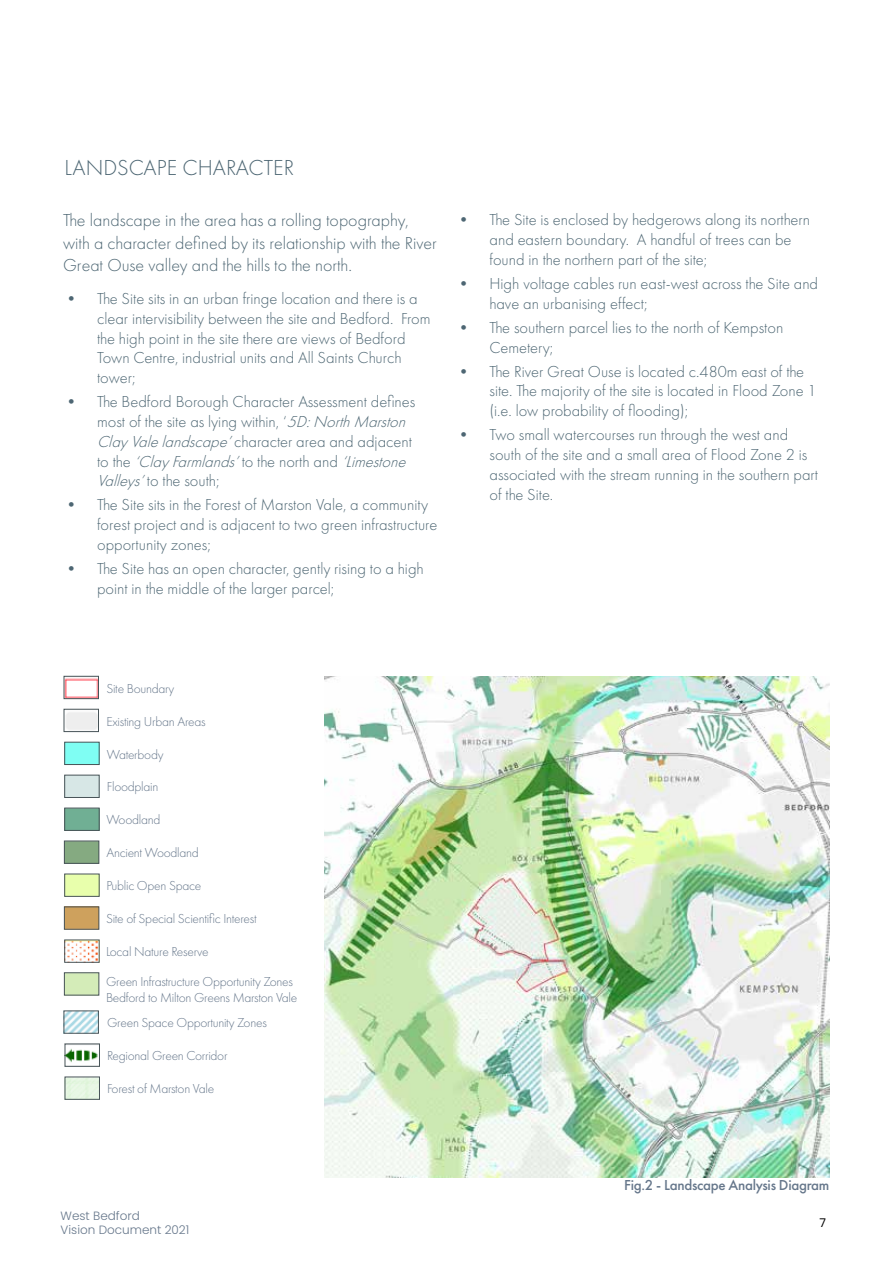
<style>
.page{position:relative;width:893px;height:1263px;background:#fff}
.page>*{position:absolute;margin:0;border:0;box-sizing:border-box;transform-origin:0 0}
.t1{font:300 22.5px "Futura PT";color:#4d6673}
.t2{font:300 18px/22.5px "Futura PT";color:#4d6673}
.t3{font:300 16.5px/19.8px "Futura PT";color:#4d6673}
.t4{font:500 15px "Futura PT";letter-spacing:-.02em;color:#66778b}
.t5{font:300 13.5px/16.2px "Futura PT";letter-spacing:-.02em;color:#66778b}
.t6{font:300 12px/14.4px "Poppins";color:#66778b}
.t7{font:12px "Poppins";color:#000}
.s1{font-style:italic}
</style>
<div class="page">
<img style="left:324px;top:676px;width:505px;height:502px">
<img style="left:66px;top:678px;width:31px;height:19px">
<div style="left:64px;top:676px;width:35px;height:23px;border:1px solid #485458"></div>
<div style="left:64px;top:709px;width:35px;height:23px;border:1px solid #485458"></div>
<div style="left:65px;top:742px;width:34px;height:23px;border:1px solid #485458"></div>
<div style="left:65px;top:775px;width:34px;height:23px;border:1px solid #485458"></div>
<div style="left:65px;top:808px;width:34px;height:22px;border:1px solid #485458"></div>
<div style="left:64px;top:841px;width:35px;height:22px;border:1px solid #485458"></div>
<img style="left:66px;top:909px;width:31px;height:18px">
<div style="left:64px;top:907px;width:35px;height:22px;border:1px solid #485458"></div>
<img style="left:67px;top:942px;width:30px;height:18px">
<div style="left:64px;top:972px;width:35px;height:23px;border:1px solid #485458"></div>
<img style="left:66px;top:1013px;width:31px;height:18px">
<img style="left:67px;top:1048px;width:31px;height:15px">
<img style="left:67px;top:1079px;width:31px;height:18px">
<h1 class="t1" style="left:65px;top:155px;width:231px">LANDSCAPE CHARACTER</h1>
<p class="t2" style="left:63px;top:209px;width:375px">The landscape in the area has a rolling topography, with a character defined by its relationship with the River<br>Great Ouse valley and the hills to the north.</p>
<p class="t3" style="left:97px;top:289px;width:335px;text-indent:-34px">• The Site sits in an urban fringe location and there is a clear intervisibility between the site and Bedford. From the high point in the site there are views of Bedford Town Centre, industrial units and All Saints Church tower;</p>
<p class="t3" style="left:97px;top:392px;width:320px;text-indent:-34px">• The Bedford Borough Character Assessment defines most of the site as lying within, ‘<span class="s1">5D:NorthMarston ClayValelandscape’</span>character area and adjacent t o t h e <span class="s1">‘ClayFarmlands’</span>t o t h e n o r t h a n d <span class="s1">‘Limestone Valleys’</span>to the south;</p>
<p class="t3" style="left:97px;top:495px;width:342px;text-indent:-34px">• The Site sits in the Forest of Marston Vale, a community forest project and is adjacent to two green infrastructure opportunity zones;</p>
<p class="t3" style="left:97px;top:559px;width:328px;text-indent:-34px">• The Site has an open character, gently rising to a high point in the middle of the larger parcel;</p>
<p class="t3" style="left:489px;top:210px;width:322px;text-indent:-34px">• The Site is enclosed by hedgerows along its northern and eastern boundary. A handful of trees can be found in the northern part of the site;</p>
<p class="t3" style="left:489px;top:274px;width:330px;text-indent:-34px">• High voltage cables run east-west across the Site and have an urbanising effect;</p>
<p class="t3" style="left:489px;top:317px;width:295px;text-indent:-34px">• The southern parcel lies to the north of Kempston<br>Cemetery;</p>
<p class="t3" style="left:489px;top:361px;width:328px;text-indent:-34px">• The River Great Ouse is located c.480m east of the site. The majority of the site is located in Flood Zone 1 (i.e. low probability of flooding);</p>
<p class="t3" style="left:489px;top:425px;width:330px;text-indent:-34px">• Two small watercourses run through the west and south of the site and a small area of Flood Zone 2 is associated with the stream running in the southern part of the Site.</p>
<p class="t5" style="left:106px;top:680px;width:69px">Site Boundary</p>
<p class="t5" style="left:106px;top:713px;width:101px">Existing Urban Areas</p>
<p class="t5" style="left:107px;top:746px;width:58px">Waterbody</p>
<p class="t5" style="left:107px;top:779px;width:53px">Floodplain</p>
<p class="t5" style="left:106px;top:812px;width:55px">Woodland</p>
<p class="t5" style="left:106px;top:845px;width:94px">Ancient Woodland</p>
<p class="t5" style="left:106px;top:878px;width:96px">Public Open Space</p>
<p class="t5" style="left:106px;top:911px;width:152px">Site of Special Scientific Interest</p>
<p class="t5" style="left:106px;top:944px;width:104px">Local Nature Reserve</p>
<p class="t5" style="left:106px;top:974px;width:193px">Green Infrastructure Opportunity Zones<br>Bedford to Milton Greens Marston Vale</p>
<p class="t5" style="left:107px;top:1015px;width:161px">Green Space Opportunity Zones</p>
<p class="t5" style="left:107px;top:1048px;width:122px">Regional Green Corridor</p>
<p class="t5" style="left:107px;top:1081px;width:109px">Forest of Marston Vale</p>
<p class="t4" style="left:624px;top:1176px;width:206px">Fig.2 - Landscape Analysis Diagram</p>
<p class="t6" style="left:61px;top:1208px;width:130px">West Bedford<br>Vision Document 2021</p>
<p class="t7" style="left:819px;top:1215px;width:8px">7</p>
</div>
